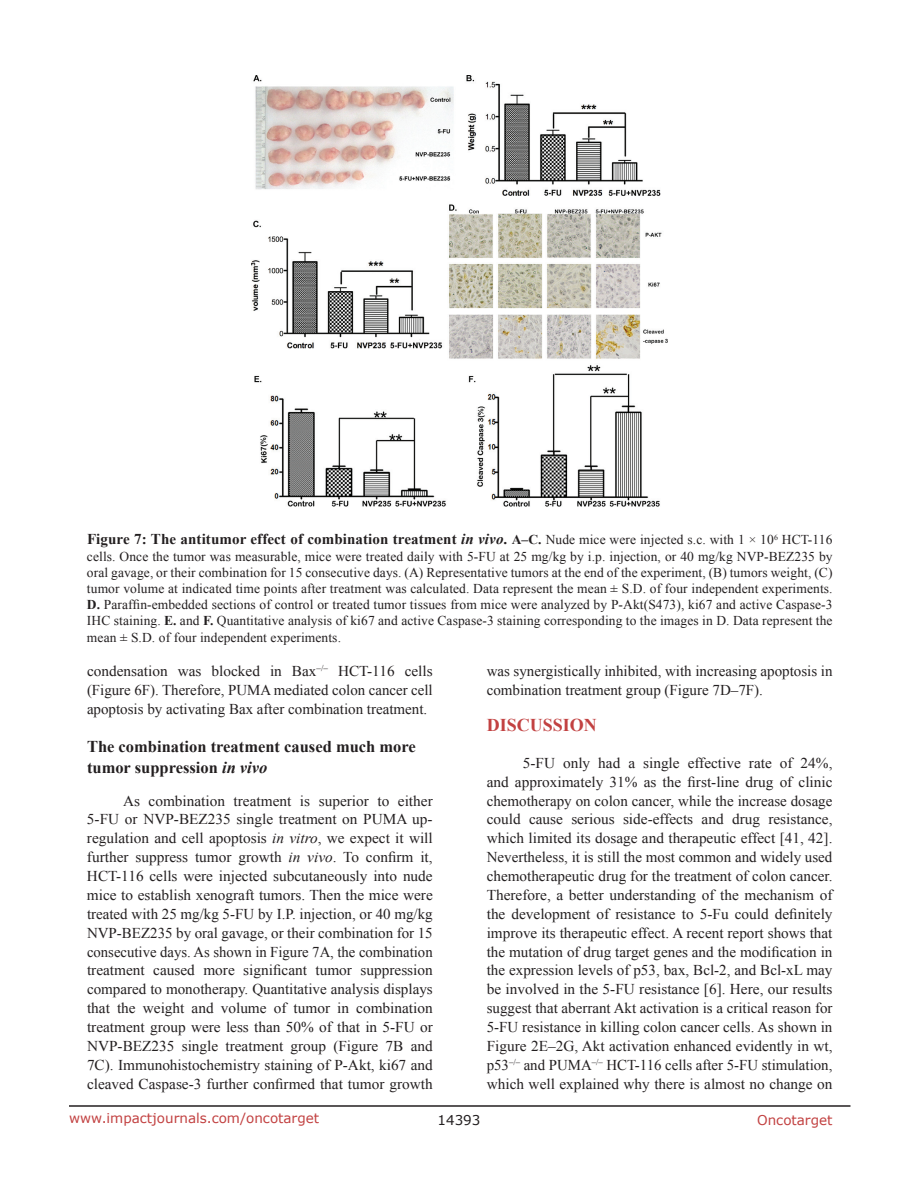
<style>
.page{position:relative;width:918px;height:1188px;background:#fff}
.page>*{position:absolute;margin:0;border:0;box-sizing:border-box;transform-origin:0 0}
.t1{font:700 18px "Times New Roman";color:#c24141}
.t2{font:700 16.5px/20.7px "Times New Roman";color:#231f20}
.t3{font:15px/18.9px "Times New Roman";color:#231f20;text-align:justify}
.t4{font:700 15px "Times New Roman";letter-spacing:.005em;color:#231f20}
.t5{font:13.5px/16.2px "Times New Roman";letter-spacing:.005em;color:#231f20;text-align:justify}
.t6{font:13.5px "Verdana";color:#c24141}
.t7{font:13.5px "Verdana";color:#231f20}
.s1{font-style:italic}
.s2{font-size:13.5px}
.s3{font-weight:400;font-size:13.5px}
.s4{font-weight:700}
</style>
<div class="page">
<hr style="left:69px;top:1105px;width:781px;height:2px;background:#231f20">
<img style="left:252px;top:75px;width:416px;height:432px">
<p class="t4" style="left:87px;top:529px;width:747px">Figure 7: The antitumor effect of combination treatment <span class="s1">in vivo</span>. <span class="s2">A–C.</span> <span class="s3">Nude mice were injected s.c. with 1 × 10</span><sup>6</sup> <span class="s3">HCT-116</span></p>
<p class="t5" style="left:87px;top:548px;width:747px">cells. Once the tumor was measurable, mice were treated daily with 5-FU at 25 mg/kg by i.p. injection, or 40 mg/kg NVP-BEZ235 by oral gavage, or their combination for 15 consecutive days. (A) Representative tumors at the end of the experiment, (B) tumors weight, (C) tumor volume at indicated time points after treatment was calculated. Data represent the mean ± S.D. of four independent experiments.<br><span class="s4">D.</span> Paraffin-embedded sections of control or treated tumor tissues from mice were analyzed by P-Akt(S473), ki67 and active Caspase-3<br>IHC staining. <span class="s4">E.</span> and <span class="s4">F.</span> Quantitative analysis of ki67 and active Caspase-3 staining corresponding to the images in D. Data represent the mean ± S.D. of four independent experiments.</p>
<p class="t3" style="left:87px;top:661px;width:347px">condensation was blocked in Bax<sup>–/–</sup> HCT-116 cells (Figure 6F). Therefore, PUMA mediated colon cancer cell apoptosis by activating Bax after combination treatment.</p>
<p class="t2" style="left:87px;top:736px;width:330px">The combination treatment caused much more tumor suppression <span class="s1">in vivo</span></p>
<p class="t3" style="left:87px;top:791px;width:347px;text-indent:36px">As combination treatment is superior to either 5-FU or NVP-BEZ235 single treatment on PUMA up&shy;regulation and cell apoptosis <span class="s1">in vitro</span>, we expect it will further suppress tumor growth <span class="s1">in vivo</span>. To confirm it, HCT-116 cells were injected subcutaneously into nude mice to establish xenograft tumors. Then the mice were treated with 25 mg/kg 5-FU by I.P. injection, or 40 mg/kg NVP-BEZ235 by oral gavage, or their combination for 15 consecutive days. As shown in Figure 7A, the combination treatment caused more significant tumor suppression compared to monotherapy. Quantitative analysis displays that the weight and volume of tumor in combination treatment group were less than 50% of that in 5-FU or NVP-BEZ235 single treatment group (Figure 7B and 7C). Immunohistochemistry staining of P-Akt, ki67 and cleaved Caspase-3 further confirmed that tumor growth</p>
<p class="t3" style="left:487px;top:661px;width:347px">was synergistically inhibited, with increasing apoptosis in combination treatment group (Figure 7D–7F).</p>
<p class="t1" style="left:487px;top:712px;width:112px">DISCUSSION</p>
<p class="t3" style="left:487px;top:753px;width:347px;text-indent:36px">5-FU only had a single effective rate of 24%, and approximately 31% as the first-line drug of clinic chemotherapy on colon cancer, while the increase dosage could cause serious side-effects and drug resistance, which limited its dosage and therapeutic effect [41, 42].<br>Nevertheless, it is still the most common and widely used chemotherapeutic drug for the treatment of colon cancer.<br>Therefore, a better understanding of the mechanism of the development of resistance to 5-Fu could definitely improve its therapeutic effect. A recent report shows that the mutation of drug target genes and the modification in the expression levels of p53, bax, Bcl-2, and Bcl-xL may be involved in the 5-FU resistance [6]. Here, our results suggest that aberrant Akt activation is a critical reason for 5-FU resistance in killing colon cancer cells. As shown in Figure 2E–2G, Akt activation enhanced evidently in wt, p53<sup>–/–</sup> and PUMA<sup>–/–</sup> HCT-116 cells after 5-FU stimulation, which well explained why there is almost no change on</p>
<p class="t6" style="left:69px;top:1109px;width:252px">www.impactjournals.com/oncotarget</p>
<p class="t7" style="left:438px;top:1111px;width:44px">14393</p>
<p class="t6" style="left:757px;top:1111px;width:77px">Oncotarget</p>
</div>
